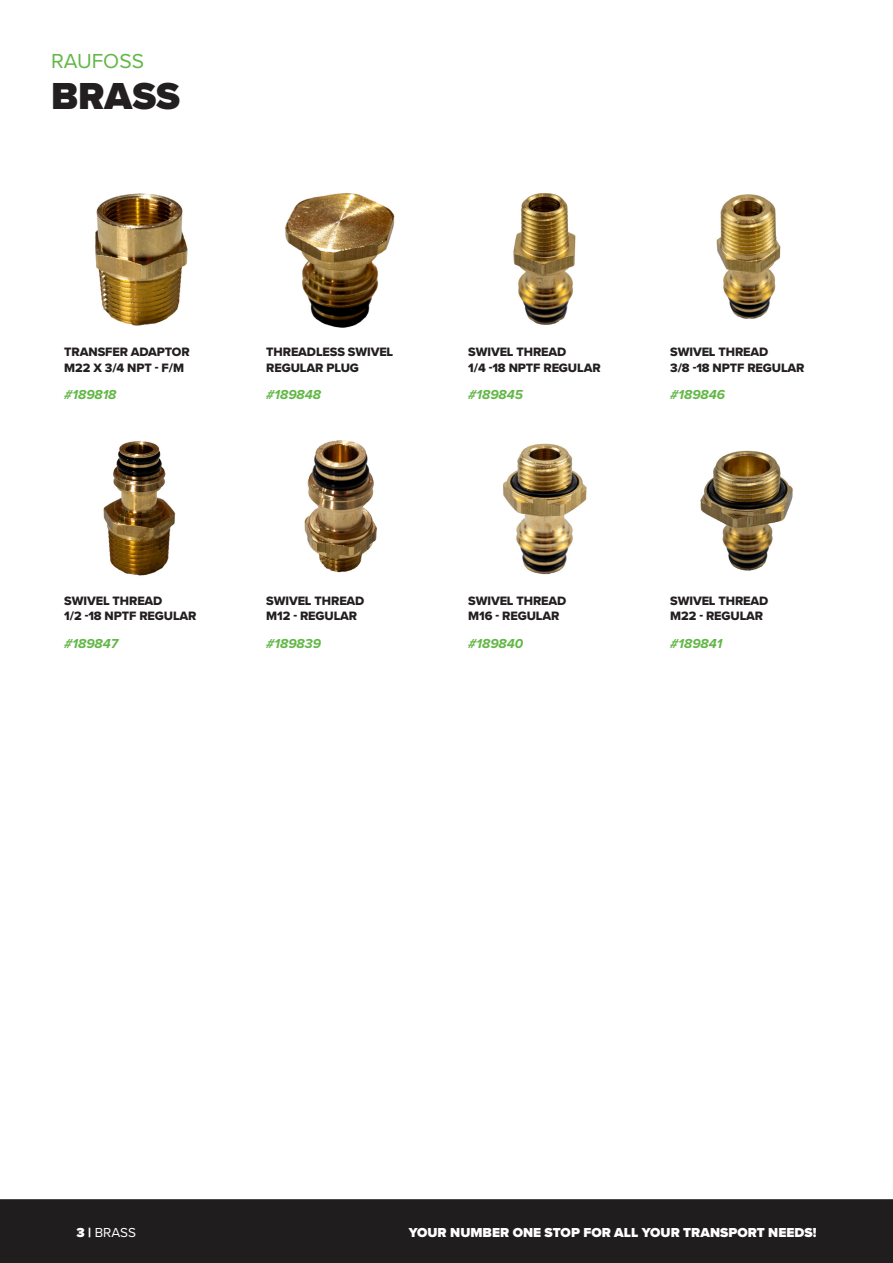
<style>
.page{position:relative;width:893px;height:1263px;background:#fff}
.page>*{position:absolute;margin:0;border:0;box-sizing:border-box;transform-origin:0 0}
.t1{font:900 39px "Proxima Nova";color:#231f20}
.t2{font:21px "Proxima Nova";color:#62b746}
.t3{font:italic 700 13.5px "Proxima Nova";color:#62b746}
.t4{font:900 13.5px "Proxima Nova";color:#fff}
.t5{font:13.5px "Proxima Nova";color:#fff}
.t6{font:12.6px "Proxima Nova Extrabld";letter-spacing:-.01em;color:#231f20}
.s1{font-weight:900}
</style>
<div class="page">
<img style="left:95px;top:193px;width:93px;height:133px">
<img style="left:285px;top:193px;width:110px;height:135px">
<img style="left:716px;top:194px;width:65px;height:125px">
<img style="left:513px;top:193px;width:63px;height:132px">
<img style="left:503px;top:443px;width:84px;height:132px">
<img style="left:304px;top:440px;width:73px;height:133px">
<img style="left:103px;top:440px;width:73px;height:136px">
<img style="left:700px;top:450px;width:93px;height:121px">
<div style="left:0;top:1199px;width:893px;height:64px;background:#201d1e"></div>
<p class="t2" style="left:51px;top:45px;width:94px">RAUFOSS</p>
<p class="t1" style="left:51px;top:66px;width:131px">BRASS</p>
<p class="t6" style="left:64px;top:343px;width:127px">TRANSFER ADAPTOR</p>
<p class="t6" style="left:64px;top:358px;width:121px">M22 X 3/4 NPT - F/M</p>
<p class="t3" style="left:64px;top:385px;width:54px">#189818</p>
<p class="t6" style="left:266px;top:343px;width:128px">THREADLESS SWIVEL</p>
<p class="t6" style="left:266px;top:358px;width:94px">REGULAR PLUG</p>
<p class="t6" style="left:468px;top:343px;width:100px">SWIVEL THREAD</p>
<p class="t6" style="left:468px;top:358px;width:134px">1/4 -18 NPTF REGULAR</p>
<p class="t6" style="left:670px;top:343px;width:100px">SWIVEL THREAD</p>
<p class="t6" style="left:670px;top:358px;width:136px">3/8 -18 NPTF REGULAR</p>
<p class="t3" style="left:266px;top:385px;width:56px">#189848</p>
<p class="t3" style="left:468px;top:385px;width:56px">#189845</p>
<p class="t3" style="left:670px;top:385px;width:56px">#189846</p>
<p class="t6" style="left:64px;top:592px;width:100px">SWIVEL THREAD</p>
<p class="t6" style="left:64px;top:607px;width:134px">1/2 -18 NPTF REGULAR</p>
<p class="t6" style="left:266px;top:592px;width:100px">SWIVEL THREAD</p>
<p class="t6" style="left:266px;top:607px;width:92px">M12 - REGULAR</p>
<p class="t6" style="left:468px;top:592px;width:100px">SWIVEL THREAD</p>
<p class="t6" style="left:468px;top:607px;width:93px">M16 - REGULAR</p>
<p class="t6" style="left:670px;top:592px;width:100px">SWIVEL THREAD</p>
<p class="t6" style="left:670px;top:607px;width:95px">M22 - REGULAR</p>
<p class="t3" style="left:64px;top:634px;width:55px">#189847</p>
<p class="t3" style="left:266px;top:634px;width:56px">#189839</p>
<p class="t3" style="left:468px;top:634px;width:56px">#189840</p>
<p class="t3" style="left:670px;top:634px;width:54px">#189841</p>
<p class="t5" style="left:77px;top:1222px;width:61px"><span class="s1">3 |</span> BRASS</p>
<p class="t4" style="left:409px;top:1222px;width:409px">YOUR NUMBER ONE STOP FOR ALL YOUR TRANSPORT NEEDS!</p>
</div>
